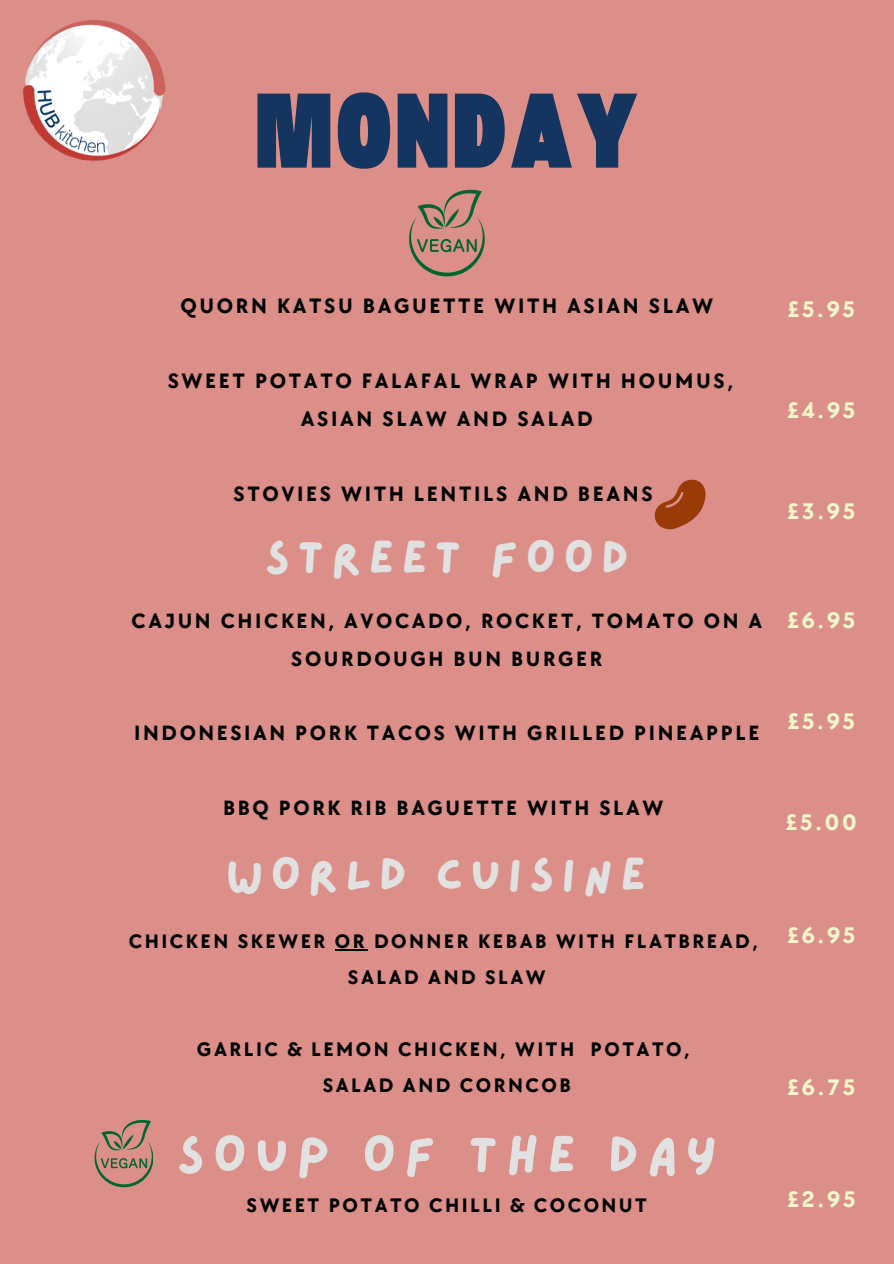
<style>
.page{position:relative;width:894px;height:1264px;background:#fff}
.page>*{position:absolute;margin:0;border:0;box-sizing:border-box;transform-origin:0 0}
.t1{font:74.1px "TAN St Canard Display";letter-spacing:.07em;color:#13355f}
.t2{font:52.2px "Lazydog";letter-spacing:.16em;color:#e1e1e1}
.t3{font:46.8px "Lazydog";letter-spacing:.16em;color:#e1e1e1}
.t4{font:700 23.25px "TT Chocolates";letter-spacing:.12em;color:#f1f7c9}
.t5{font:700 21.6px/37.3px "TT Chocolates";letter-spacing:.12em;color:#000;text-align:center}
.t6{font:700 21.3px/37.3px "TT Chocolates";letter-spacing:.12em;color:#000;text-align:center}
.t7{font:700 20.25px "TT Chocolates";letter-spacing:.12em;color:#000}
</style>
<div class="page">
<div style="left:0;top:0;width:893px;height:1263px;background:#db8f88"></div>
<svg style="left:94px;top:1119px;width:59px;height:68px"></svg>
<svg style="left:654px;top:479px;width:51px;height:50px"></svg>
<img style="left:22px;top:20px;width:144px;height:141px">
<hr style="left:335px;top:949px;width:32px;height:1px;background:#000">
<svg style="left:409px;top:190px;width:75px;height:86px"></svg>
<h4 class="t1" style="left:256px;top:86px;width:382px">MONDAY</h4>
<p class="t5" style="left:180px;top:288px;width:534px">QUORN KATSU BAGUETTE WITH ASIAN SLAW</p>
<h1 class="t5" style="left:168px;top:363px;width:567px">SWEET POTATO FALAFAL WRAP WITH HOUMUS,<br>ASIAN SLAW AND SALAD</h1>
<p class="t5" style="left:233px;top:475px;width:420px">STOVIES WITH LENTILS AND BEANS</p>
<p class="t3" style="left:265px;top:535px;width:365px">STREET FOOD</p>
<h4 class="t6" style="left:131px;top:603px;width:632px">CAJUN CHICKEN, AVOCADO, ROCKET, TOMATO ON A<br>SOURDOUGH BUN BURGER</h4>
<h4 class="t6" style="left:134px;top:715px;width:626px">INDONESIAN PORK TACOS WITH GRILLED PINEAPPLE</h4>
<h4 class="t6" style="left:223px;top:790px;width:441px">BBQ PORK RIB BAGUETTE WITH SLAW</h4>
<h4 class="t3" style="left:226px;top:852px;width:421px">WORLD CUISINE</h4>
<h4 class="t7" style="left:129px;top:929px;width:630px">CHICKEN SKEWER OR DONNER KEBAB WITH FLATBREAD,</h4>
<h4 class="t7" style="left:348px;top:965px;width:199px">SALAD AND SLAW</h4>
<p class="t7" style="left:197px;top:1037px;width:494px">GARLIC &amp; LEMON CHICKEN, WITH POTATO,</p>
<h3 class="t7" style="left:322px;top:1073px;width:250px">SALAD AND CORNCOB</h3>
<h4 class="t2" style="left:176px;top:1129px;width:541px">SOUP OF THE DAY</h4>
<h4 class="t7" style="left:246px;top:1193px;width:402px">SWEET POTATO CHILLI &amp; COCONUT</h4>
<h4 class="t4" style="left:787px;top:295px;width:69px">£5.95</h4>
<h3 class="t4" style="left:787px;top:397px;width:69px">£4.95</h3>
<h4 class="t4" style="left:787px;top:498px;width:69px">£3.95</h4>
<h4 class="t4" style="left:787px;top:606px;width:69px">£6.95</h4>
<p class="t4" style="left:787px;top:708px;width:69px">£5.95</p>
<p class="t4" style="left:785px;top:809px;width:72px">£5.00</p>
<p class="t4" style="left:787px;top:922px;width:69px">£6.95</p>
<p class="t4" style="left:787px;top:1074px;width:69px">£6.75</p>
<p class="t4" style="left:787px;top:1186px;width:70px">£2.95</p>
</div>
